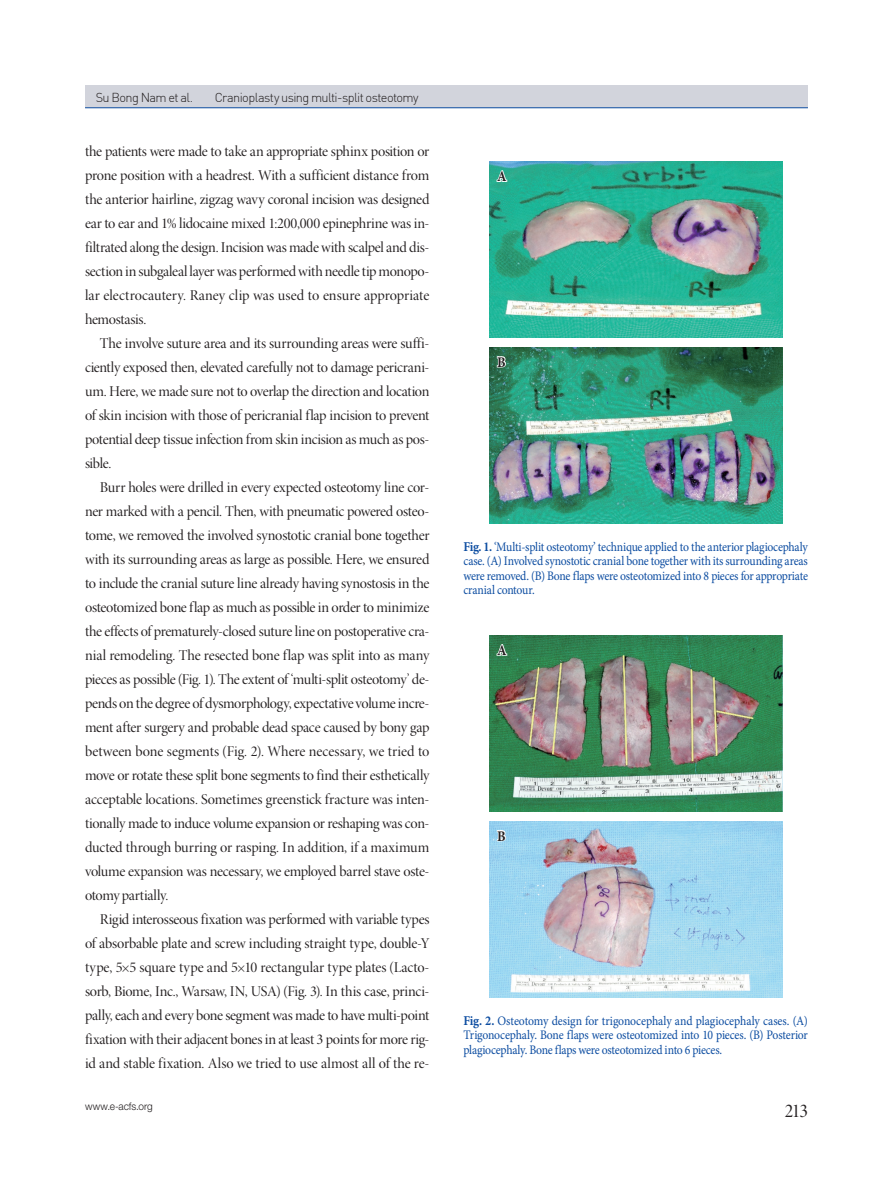
<style>
.page{position:relative;width:893px;height:1191px;background:#fff}
.page>*{position:absolute;margin:0;border:0;box-sizing:border-box;transform-origin:0 0}
.t1{font:19.5px "Minion Pro Disp";color:#231f20;scale:.96 1}
.t2{font:15px/24px "Minion Pro Disp";letter-spacing:-.015em;color:#231f20;text-align:justify}
.t3{font:700 14.7px "Minion Pro";color:#231f20;scale:.92 1}
.t4{font:13.05px/14.4px "Minion Pro";letter-spacing:-.02em;color:#0d4da1;text-align:justify;scale:.9 1}
.t5{font:300 12.75px "DIN";letter-spacing:-.045em;color:#231f20}
.t6{font:300 10.5px "Helvetica Neue LT Std";letter-spacing:-.005em;color:#231f20;scale:.96 1}
.s1{font-weight:700;font-size:13.5px}
</style>
<div class="page">
<div style="left:85px;top:85px;width:723px;height:22px;background:#d2d4dc"></div>
<hr style="left:85px;top:107px;width:723px;height:1px;background:#0d4da1">
<img style="left:489px;top:162px;width:293px;height:176px">
<svg style="left:496px;top:162px;width:12px;height:21px"></svg>
<img style="left:489px;top:347px;width:293px;height:176px">
<svg style="left:496px;top:355px;width:11px;height:13px"></svg>
<img style="left:489px;top:636px;width:293px;height:175px">
<svg style="left:496px;top:636px;width:12px;height:20px"></svg>
<img style="left:489px;top:821px;width:293px;height:176px">
<svg style="left:496px;top:828px;width:11px;height:14px"></svg>
<p class="t5" style="left:96px;top:90px;width:99px">Su Bong Nam et al.</p>
<p class="t5" style="left:215px;top:90px;width:206px">Cranioplasty using multi-split osteotomy</p>
<p class="t2" style="left:85px;top:140px;width:346px">the patients were made to take an appropriate sphinx position or prone position with a headrest. With a sufficient distance from the anterior hairline, zigzag wavy coronal incision was designed ear to ear and 1% lidocaine mixed 1:200,000 epinephrine was in&shy;filtrated along the design. Incision was made with scalpel and dis&shy;section in subgaleal layer was performed with needle tip monopo&shy;lar electrocautery. Raney clip was used to ensure appropriate hemostasis.</p>
<p class="t2" style="left:85px;top:332px;width:346px;text-indent:15px">The involve suture area and its surrounding areas were suffi&shy;ciently exposed then, elevated carefully not to damage pericrani&shy;um. Here, we made sure not to overlap the direction and location of skin incision with those of pericranial flap incision to prevent potential deep tissue infection from skin incision as much as pos&shy;sible.</p>
<p class="t2" style="left:85px;top:476px;width:346px;text-indent:15px">Burr holes were drilled in every expected osteotomy line cor&shy;ner marked with a pencil. Then, with pneumatic powered osteo&shy;tome, we removed the involved synostotic cranial bone together with its surrounding areas as large as possible. Here, we ensured to include the cranial suture line already having synostosis in the osteotomized bone flap as much as possible in order to minimize the effects of prematurely-closed suture line on postoperative cra&shy;nial remodeling. The resected bone flap was split into as many pieces as possible (Fig. 1). The extent of ‘multi-split osteotomy’ de&shy;pends on the degree of dysmorphology, expectative volume incre&shy;ment after surgery and probable dead space caused by bony gap between bone segments (Fig. 2). Where necessary, we tried to move or rotate these split bone segments to find their esthetically acceptable locations. Sometimes greenstick fracture was inten&shy;tionally made to induce volume expansion or reshaping was con&shy;ducted through burring or rasping. In addition, if a maximum volume expansion was necessary, we employed barrel stave oste&shy;otomy partially.</p>
<p class="t2" style="left:85px;top:908px;width:346px;text-indent:15px">Rigid interosseous fixation was performed with variable types of absorbable plate and screw including straight type, double-Y type, 5×5 square type and 5×10 rectangular type plates (Lacto&shy;sorb, Biome, Inc., Warsaw, IN, USA) (Fig. 3). In this case, princi&shy;pally, each and every bone segment was made to have multi-point fixation with their adjacent bones in at least 3 points for more rig&shy;id and stable fixation. Also we tried to use almost all of the re-</p>
<p class="t6" style="left:85px;top:1100px;width:72px">www.e-acfs.org</p>
<p class="t3" style="left:497px;top:166px;width:12px">A</p>
<p class="t3" style="left:497px;top:351px;width:11px">B</p>
<p class="t4" style="left:463px;top:540px;width:384px"><span class="s1">Fig. 1.</span> ‘Multi-split osteotomy’ technique applied to the anterior plagiocephaly case. (A) Involved synostotic cranial bone together with its surrounding areas were removed. (B) Bone flaps were osteotomized into 8 pieces for appropriate cranial contour.</p>
<p class="t3" style="left:497px;top:640px;width:12px">A</p>
<p class="t3" style="left:497px;top:825px;width:11px">B</p>
<p class="t4" style="left:463px;top:1014px;width:384px"><span class="s1">Fig. 2.</span> Osteotomy design for trigonocephaly and plagiocephaly cases. (A)<br>Trigonocephaly. Bone flaps were osteotomized into 10 pieces. (B) Posterior plagiocephaly. Bone flaps were osteotomized into 6 pieces.</p>
<h1 class="t1" style="left:785px;top:1099px;width:26px">213</h1>
</div>
